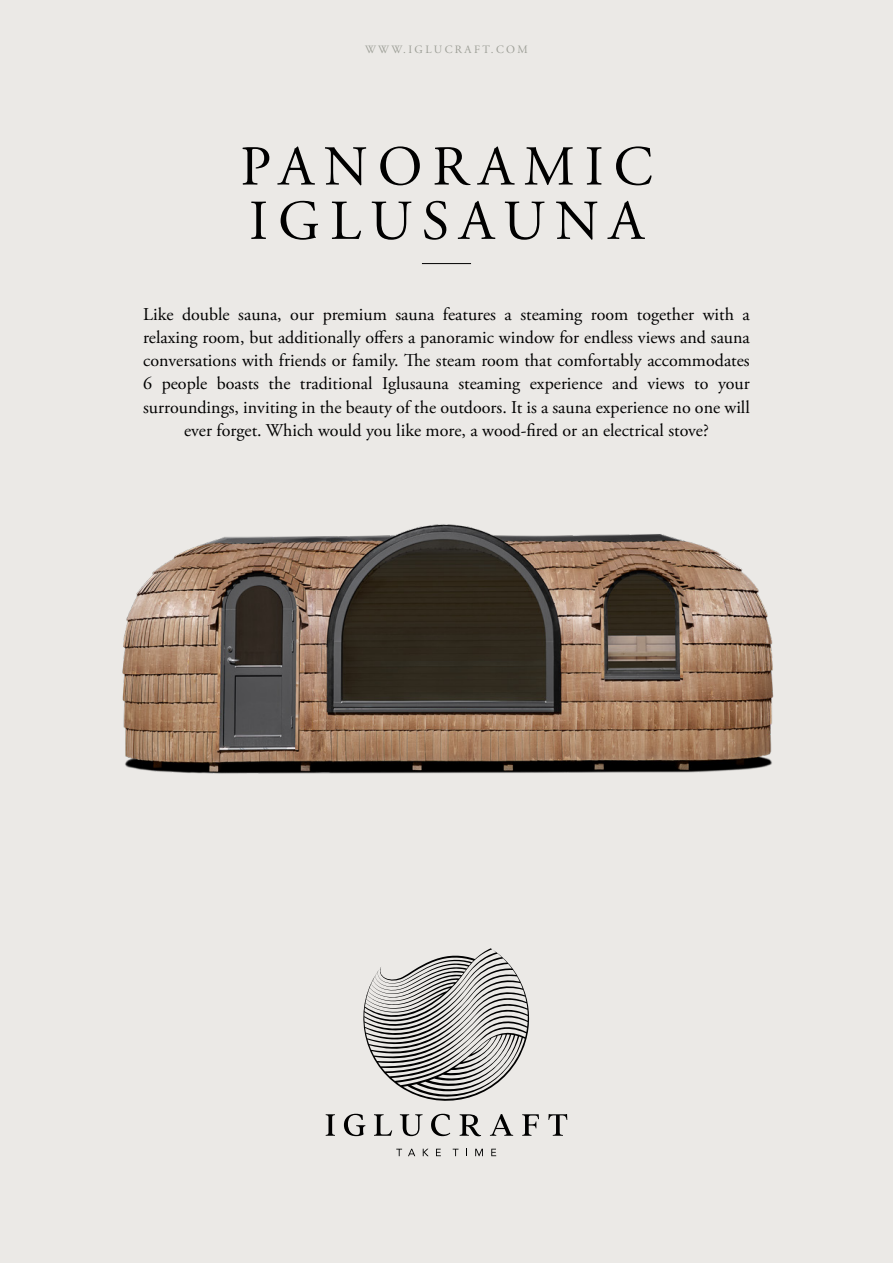
<style>
.page{position:relative;width:893px;height:1263px;background:#ebe9e6}
.page>*{position:absolute;margin:0;border:0;box-sizing:border-box;transform-origin:0 0}
.t1{font:56.25px/54.3px "Adobe Garamond Pro";letter-spacing:.175em;color:#000}
.t2{font:18px/23.2px "Adobe Garamond Pro";color:#000;text-align:center}
.t3{font:11.25px "Adobe Garamond Pro";letter-spacing:.215em;color:#9d9f97}
</style>
<div class="page">
<img style="left:122px;top:524px;width:652px;height:250px">
<hr style="left:422px;top:263px;width:49px;height:1px;background:#000">
<svg style="left:326px;top:1114px;width:9px;height:22px"></svg>
<svg style="left:548px;top:1114px;width:19px;height:22px"></svg>
<svg style="left:344px;top:948px;width:195px;height:188px"></svg>
<svg style="left:396px;top:1149px;width:6px;height:7px"></svg>
<svg style="left:408px;top:1149px;width:7px;height:7px"></svg>
<svg style="left:423px;top:1149px;width:6px;height:7px"></svg>
<svg style="left:436px;top:1149px;width:5px;height:7px"></svg>
<svg style="left:453px;top:1149px;width:5px;height:7px"></svg>
<svg style="left:475px;top:1149px;width:8px;height:7px"></svg>
<svg style="left:491px;top:1149px;width:5px;height:7px"></svg>
<p class="t3" style="left:365px;top:42px;width:164px">WWW.IGLUCRAFT.COM</p>
<h1 class="t1" style="left:240px;top:141px;width:414px">PANORAMIC<br>IGLUSAUNA</h1>
<p class="t2" style="left:143px;top:303px;width:608px">Like double sauna, our premium sauna features a steaming room together with a relaxing room, but additionally offers a panoramic window for endless views and sauna conversations with friends or family. The steam room that comfortably accommodates 6 people boasts the traditional Iglusauna steaming experience and views to your surroundings, inviting in the beauty of the outdoors. It is a sauna experience no one will ever forget. Which would you like more, a wood-fired or an electrical stove?</p>
</div>
